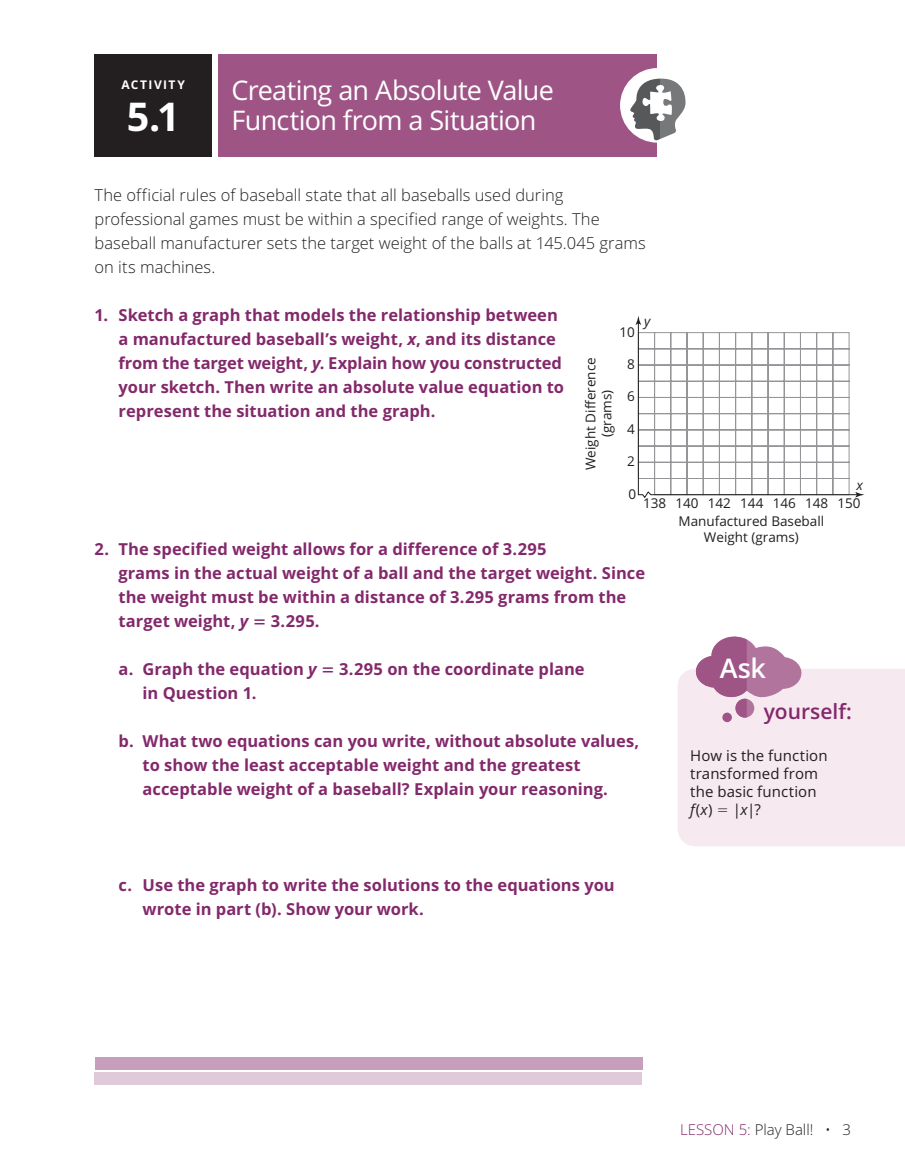
<style>
.page{position:relative;width:905px;height:1175px;background:#fff}
.page>*{position:absolute;margin:0;border:0;box-sizing:border-box;transform-origin:0 0}
.t1{font:700 39.6px "Open Sans";color:#fff}
.t2{font:27px/30px "Open Sans";letter-spacing:-.025em;color:#fff}
.t3{font:600 27px "Open Sans";color:#fff}
.t4{font:600 21px "Open Sans";color:#83296b}
.t5{font:700 16.5px/24px "Open Sans";color:#83296b}
.t6{font:300 16.5px/24px "Open Sans";color:#231f20}
.t7{font:15px/18px "Open Sans";letter-spacing:.005em;color:#231f20}
.t8{font:300 15px "Open Sans";color:#231f20}
.t9{font:13.5px/16.2px "Open Sans";color:#231f20;text-align:center}
.t10{font:italic 13.5px "Open Sans";color:#231f20}
.t11{font:700 12px "Open Sans";letter-spacing:.12em;color:#fff}
.s1{font-style:italic}
.s2{color:#83296b}
</style>
<div class="page">
<div style="left:218px;top:54px;width:439px;height:103px;background:#9e5586"></div>
<div style="left:94px;top:54px;width:118px;height:103px;background:#231f20"></div>
<div style="left:620px;top:69px;width:74px;height:73px;background:#fff;border-radius:50%"></div>
<div style="left:620px;top:68px;width:74px;height:75px;border:2px solid #fff;border-radius:50%"></div>
<svg style="left:629px;top:78px;width:30px;height:63px"></svg>
<svg style="left:659px;top:76px;width:30px;height:67px"></svg>
<svg style="left:635px;top:316px;width:229px;height:182px"></svg>
<div style="left:94px;top:1072px;width:548px;height:12px;background:#e0cada"></div>
<div style="left:95px;top:1057px;width:547px;height:12px;background:#c79fbc"></div>
<svg style="left:678px;top:636px;width:226px;height:210px;background:#eedde7"></svg>
<p class="t11" style="left:121px;top:76px;width:65px">ACTIVITY</p>
<h1 class="t1" style="left:127px;top:89px;width:54px">5.1</h1>
<h2 class="t2" style="left:231px;top:74px;width:324px">Creating an Absolute Value<br>Function from a Situation</h2>
<p class="t6" style="left:94px;top:182px;width:552px">The official rules of baseball state that all baseballs used during professional games must be within a specified range of weights. The baseball manufacturer sets the target weight of the balls at 145.045 grams on its machines.</p>
<p class="t5" style="left:119px;top:302px;width:447px;text-indent:-24px">1. Sketch a graph that models the relationship between a manufactured baseball’s weight, <span class="s1">x</span>, and its distance from the target weight, <span class="s1">y</span>. Explain how you constructed your sketch. Then write an absolute value equation to represent the situation and the graph.</p>
<p class="t10" style="left:644px;top:312px;width:8px">y</p>
<p class="t9" style="left:619px;top:323px;width:17px">10</p>
<p class="t9" style="left:627px;top:356px;width:9px">8</p>
<p class="t9" style="left:627px;top:388px;width:9px">6</p>
<p class="t9" style="left:582px;top:470px;width:114px;rotate:-90deg">Weight Difference (grams)</p>
<p class="t9" style="left:627px;top:420px;width:9px">4</p>
<p class="t9" style="left:627px;top:453px;width:9px">2</p>
<p class="t9" style="left:628px;top:485px;width:9px">0</p>
<p class="t10" style="left:856px;top:475px;width:8px">x</p>
<p class="t9" style="left:643px;top:495px;width:219px">138 140 142 144 146 148 150</p>
<p class="t5" style="left:119px;top:536px;width:528px;text-indent:-24px">2. The specified weight allows for a difference of 3.295<br>grams in the actual weight of a ball and the target weight. Since the weight must be within a distance of 3.295 grams from the target weight, <span class="s1">y</span></p>
<p class="t5" style="left:271px;top:608px;width:50px">3.295.</p>
<p class="t5" style="left:119px;top:656px;width:200px">a. Graph the equation <span class="s1">y</span></p>
<p class="t5" style="left:339px;top:656px;width:247px">3.295 on the coordinate plane</p>
<p class="t5" style="left:143px;top:680px;width:115px">in Question 1.</p>
<p class="t5" style="left:143px;top:728px;width:498px;text-indent:-24px">b. What two equations can you write, without absolute values, to show the least acceptable weight and the greatest acceptable weight of a baseball? Explain your reasoning.</p>
<p class="t5" style="left:143px;top:872px;width:473px;text-indent:-24px">c. Use the graph to write the solutions to the equations you wrote in part (b). Show your work.</p>
<p class="t9" style="left:678px;top:512px;width:147px">Manufactured Baseball<br>Weight (grams)</p>
<h2 class="t3" style="left:719px;top:649px;width:47px">Ask</h2>
<p class="t4" style="left:763px;top:696px;width:90px">yourself:</p>
<p class="t7" style="left:690px;top:745px;width:139px">How is the function transformed from the basic function <span class="s1">f</span>(<span class="s1">x</span>)</p>
<p class="t7" style="left:732px;top:799px;width:30px">|<span class="s1">x</span>|?</p>
<p class="t8" style="left:680px;top:1118px;width:172px"><span class="s2">LESSON 5:</span> Play Ball! • 3</p>
</div>
